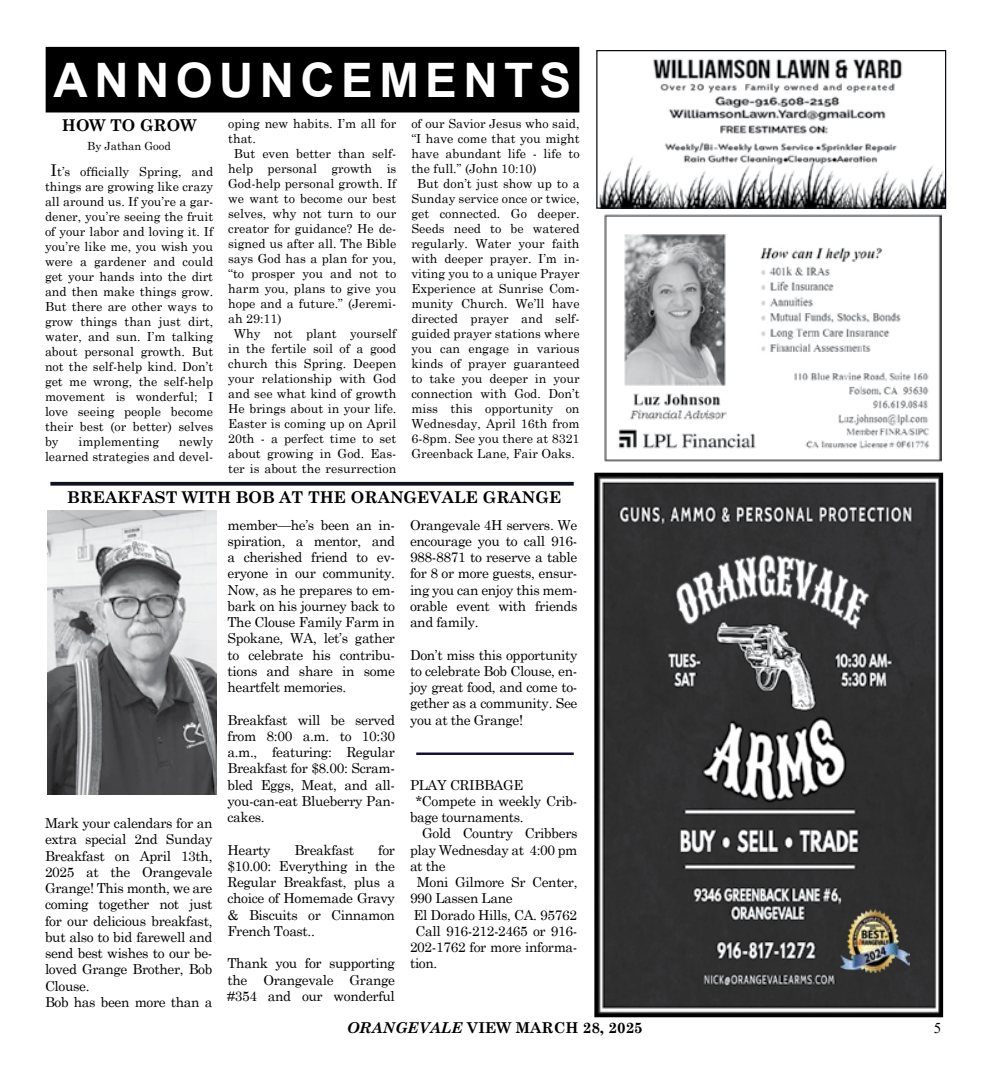
<style>
.page{position:relative;width:990px;height:1080px;background:#fff}
.page>*{position:absolute;margin:0;border:0;box-sizing:border-box;transform-origin:0 0}
.t1{font:700 47.5px "Arial";letter-spacing:.135em;color:#fff}
.t2{font:700 16.25px "Century Schoolbook";color:#000}
.t3{font:700 15px "Century Schoolbook";color:#000}
.t4{font:15px "Times New Roman";color:#000}
.t5{font:13.75px/16.2px "Century Schoolbook";letter-spacing:-.025em;color:#000;text-align:justify}
.t6{font:12.5px/15px "Century Schoolbook";color:#000;text-align:justify}
.t7{font:11.25px "Century Schoolbook";color:#000}
.s1{font-size:16.25px}
.s2{font-style:italic}
</style>
<div class="page">
<img style="left:604px;top:214px;width:338px;height:248px">
<div style="left:46px;top:48px;width:533px;height:64px;background:#000"></div>
<div style="left:46px;top:47px;width:533px;height:65px;border:1px solid #000"></div>
<img style="left:599px;top:58px;width:345px;height:149px">
<div style="left:596px;top:50px;width:350px;height:159px;border:1px solid #0b0e16"></div>
<img style="left:599px;top:478px;width:339px;height:534px">
<div style="left:594px;top:473px;width:349px;height:544px;border:4px solid #000"></div>
<img style="left:840px;top:910px;width:70px;height:62px">
<img style="left:48px;top:511px;width:168px;height:283px">
<svg style="left:50px;top:482px;width:524px;height:4px;background:#222833"></svg>
<hr style="left:416px;top:752px;width:158px;height:3px;background:#181034">
<h1 class="t1" style="left:54px;top:47px;width:519px">ANNOUNCEMENTS</h1>
<h2 class="t2" style="left:62px;top:112px;width:107px">HOW TO GROW</h2>
<p class="t7" style="left:87px;top:136px;width:85px">By Jathan Good</p>
<p class="t6" style="left:45px;top:163px;width:170px;text-indent:6px"><span class="s1">I</span>t’s officially Spring, and things are growing like crazy all around us. If you’re a gar&shy;dener, you’re seeing the fruit of your labor and loving it. If you’re like me, you wish you were a gardener and could get your hands into the dirt and then make things grow.<br>But there are other ways to grow things than just dirt, water, and sun. I’m talking about personal growth. But not the self-help kind. Don’t get me wrong, the self-help movement is wonderful; I love seeing people become their best (or better) selves by</p>
<p class="t6" style="left:228px;top:115px;width:170px">oping new habits. I’m all for</p>
<p class="t6" style="left:228px;top:130px;width:29px">that.</p>
<p class="t6" style="left:234px;top:145px;width:164px">But even better than self-</p>
<p class="t6" style="left:228px;top:160px;width:170px">help personal growth is</p>
<p class="t6" style="left:228px;top:175px;width:170px">God-help personal growth. If</p>
<p class="t6" style="left:228px;top:190px;width:170px">we want to become our best</p>
<p class="t6" style="left:228px;top:205px;width:170px">selves, why not turn to our</p>
<p class="t6" style="left:228px;top:220px;width:170px">creator for guidance? He de-</p>
<p class="t6" style="left:228px;top:235px;width:170px">signed us after all. The Bible</p>
<p class="t6" style="left:228px;top:250px;width:170px">says God has a plan for you,</p>
<p class="t6" style="left:228px;top:265px;width:170px">“to prosper you and not to</p>
<p class="t6" style="left:228px;top:280px;width:170px">harm you, plans to give you</p>
<p class="t6" style="left:228px;top:295px;width:170px">hope and a future.” (Jeremi-</p>
<p class="t6" style="left:228px;top:310px;width:55px">ah 29:11)</p>
<p class="t6" style="left:234px;top:325px;width:164px">Why not plant yourself</p>
<p class="t6" style="left:228px;top:340px;width:170px">in the fertile soil of a good</p>
<p class="t6" style="left:228px;top:355px;width:170px">church this Spring. Deepen</p>
<p class="t6" style="left:228px;top:370px;width:170px">your relationship with God</p>
<p class="t6" style="left:228px;top:385px;width:170px">and see what kind of growth</p>
<p class="t6" style="left:228px;top:400px;width:170px">He brings about in your life.</p>
<p class="t6" style="left:228px;top:415px;width:170px">Easter is coming up on April</p>
<p class="t6" style="left:228px;top:430px;width:170px">20th - a perfect time to set</p>
<p class="t6" style="left:228px;top:445px;width:170px">about growing in God. Eas-</p>
<p class="t6" style="left:228px;top:460px;width:170px">ter is about the resurrection</p>
<p class="t6" style="left:411px;top:115px;width:170px">of our Savior Jesus who said,</p>
<p class="t6" style="left:411px;top:130px;width:170px">“I have come that you might</p>
<p class="t6" style="left:411px;top:145px;width:170px">have abundant life - life to</p>
<p class="t6" style="left:411px;top:160px;width:127px">the full.” (John 10:10)</p>
<p class="t6" style="left:417px;top:175px;width:164px">But don’t just show up to a</p>
<p class="t6" style="left:411px;top:190px;width:170px">Sunday service once or twice,</p>
<p class="t6" style="left:411px;top:205px;width:170px">get connected. Go deeper.</p>
<p class="t6" style="left:411px;top:220px;width:170px">Seeds need to be watered</p>
<p class="t6" style="left:411px;top:235px;width:170px">regularly. Water your faith</p>
<p class="t6" style="left:411px;top:250px;width:170px">with deeper prayer. I’m in-</p>
<p class="t6" style="left:411px;top:265px;width:170px">viting you to a unique Prayer</p>
<p class="t6" style="left:411px;top:280px;width:170px">Experience at Sunrise Com-</p>
<p class="t6" style="left:411px;top:295px;width:170px">munity Church. We’ll have</p>
<p class="t6" style="left:411px;top:310px;width:170px">directed prayer and self-</p>
<p class="t6" style="left:411px;top:325px;width:170px">guided prayer stations where</p>
<p class="t6" style="left:411px;top:340px;width:170px">you can engage in various</p>
<p class="t6" style="left:411px;top:355px;width:170px">kinds of prayer guaranteed</p>
<p class="t6" style="left:411px;top:370px;width:170px">to take you deeper in your</p>
<p class="t6" style="left:411px;top:385px;width:170px">connection with God. Don’t</p>
<p class="t6" style="left:411px;top:400px;width:170px">miss this opportunity on</p>
<p class="t6" style="left:411px;top:415px;width:170px">Wednesday, April 16th from</p>
<p class="t6" style="left:411px;top:430px;width:170px">6-8pm. See you there at 8321</p>
<p class="t6" style="left:411px;top:445px;width:165px">Greenback Lane, Fair Oaks.</p>
<p class="t6" style="left:45px;top:433px;width:170px;text-align:right">newly<br>learned strategies and devel-</p>
<p class="t6" style="left:79px;top:433px;width:82px">implementing</p>
<h2 class="t2" style="left:67px;top:485px;width:26px">BREA</h2>
<h2 class="t2" style="left:118px;top:485px;width:78px">KFAST WITH</h2>
<h2 class="t2" style="left:236px;top:485px;width:86px">BOBATTHE</h2>
<h2 class="t2" style="left:351px;top:485px;width:28px">ORANGE</h2>
<h2 class="t2" style="left:429px;top:485px;width:26px">VALE</h2>
<h2 class="t2" style="left:483px;top:485px;width:28px">GRANGE</h2>
<p class="t5" style="left:45px;top:814px;width:169px;text-align:left">Mark your calendars for an extra special 2nd Sunday<br>Breakfast on April 13th,<br>2025 at the Orangevale<br>Grange! This month, we are coming together not just for our delicious breakfast, but also to bid farewell and send best wishes to our be&shy;loved Grange Brother, Bob<br>Clouse.<br>Bob has been more than a</p>
<p class="t5" style="left:228px;top:515px;width:169px">member—he’s been an in&shy;spiration, a mentor, and a cherished friend to ev&shy;eryone in our community.<br>Now, as he prepares to em&shy;bark on his journey back to The Clouse Family Farm in Spokane, WA, let’s gather to celebrate his contribu&shy;tions and share in some heartfelt memories.</p>
<p class="t5" style="left:228px;top:710px;width:169px">Breakfast will be served from 8:00 a.m. to 10:30 a.m., featuring: Regular Breakfast for $8.00: Scram&shy;bled Eggs, Meat, and all&shy;you-can-eat Blueberry Pan&shy;cakes.</p>
<p class="t5" style="left:228px;top:840px;width:45px">Hearty</p>
<p class="t5" style="left:294px;top:840px;width:61px">Breakfast</p>
<p class="t5" style="left:228px;top:840px;width:169px;text-indent:151px">for $10.00: Everything in the Regular Breakfast, plus a choice of Homemade Gravy &amp; Biscuits or Cinnamon French Toast..</p>
<p class="t5" style="left:228px;top:954px;width:169px">Thank you for supporting the Orangevale Grange #354 and our wonderful</p>
<p class="t5" style="left:410px;top:515px;width:169px">Orangevale 4H servers. We encourage you to call 916- 988-8871 to reserve a table for 8 or more guests, ensur&shy;ing you can enjoy this mem&shy;orable event with friends and family.</p>
<p class="t5" style="left:410px;top:645px;width:169px">Don’t miss this opportunity to celebrate Bob Clouse, en&shy;joy great food, and come to&shy;gether as a community. See you at the Grange!</p>
<p class="t5" style="left:410px;top:775px;width:115px">PLAY CRIBBAGE</p>
<p class="t5" style="left:415px;top:792px;width:164px">*Compete in weekly Crib-</p>
<p class="t5" style="left:410px;top:808px;width:115px">bage tournaments.</p>
<p class="t5" style="left:422px;top:824px;width:157px">Gold Country Cribbers</p>
<p class="t5" style="left:410px;top:840px;width:169px">play Wednesday at 4:00 pm</p>
<p class="t5" style="left:410px;top:857px;width:37px">at the</p>
<p class="t5" style="left:417px;top:873px;width:162px">Moni Gilmore Sr Center,</p>
<p class="t5" style="left:410px;top:889px;width:104px">990 Lassen Lane</p>
<p class="t5" style="left:413px;top:905px;width:165px">El Dorado Hills, CA. 95762</p>
<p class="t5" style="left:416px;top:922px;width:163px">Call 916-212-2465 or 916-</p>
<p class="t5" style="left:410px;top:938px;width:169px">202-1762 for more informa-</p>
<p class="t5" style="left:410px;top:954px;width:29px">tion.</p>
<p class="t3" style="left:347px;top:1016px;width:297px"><span class="s2">ORANGEVALE</span> VIEW MARCH 28, 2025</p>
<p class="t4" style="left:934px;top:1017px;width:9px">5</p>
</div>
